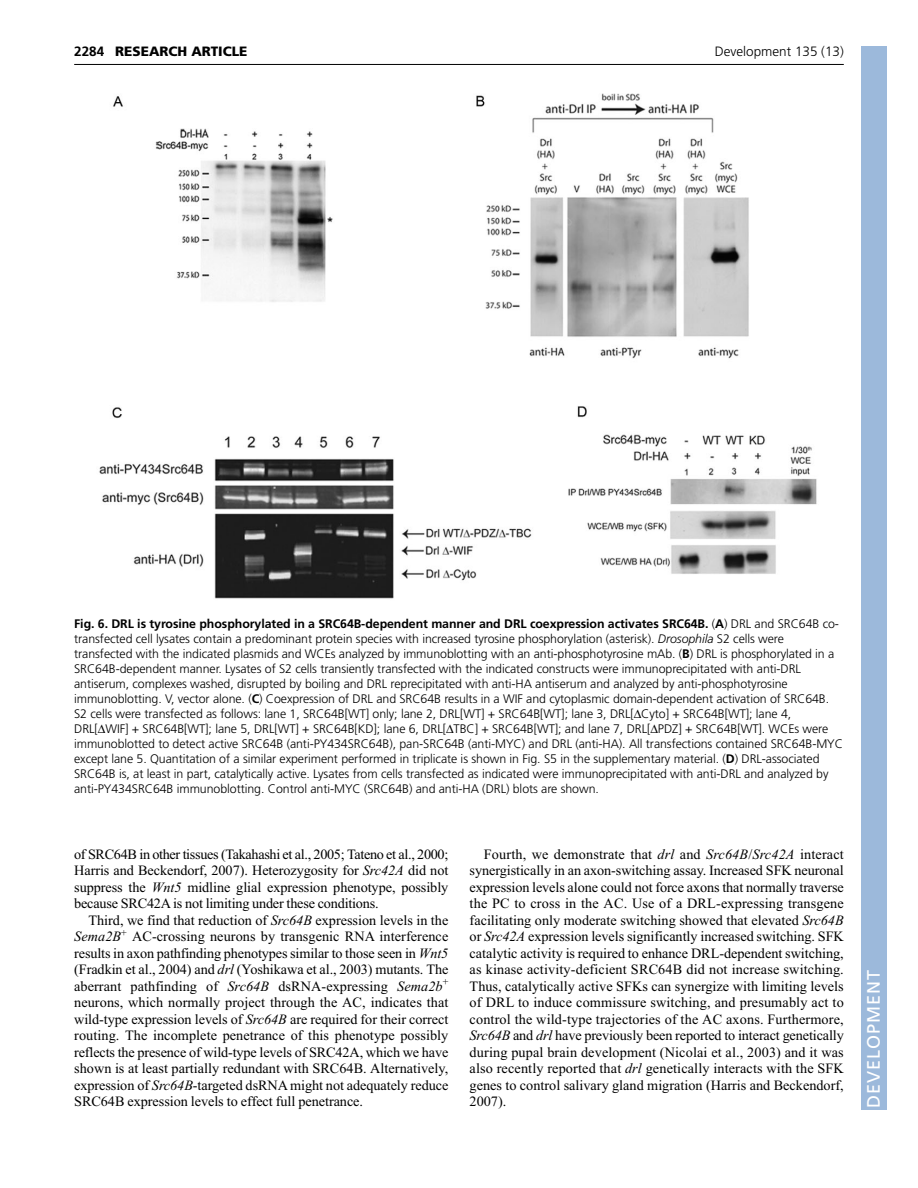
<style>
.page{position:relative;width:918px;height:1188px;background:#fff}
.page>*{position:absolute;margin:0;border:0;box-sizing:border-box;transform-origin:0 0}
.t1{font:18px "Frutiger LT Std";letter-spacing:.055em;color:#fff}
.t2{font:14.25px/16.5px "Times New Roman";letter-spacing:-.005em;color:#000;text-align:justify}
.t3{font:300 13.5px "Frutiger LT Std";color:#000}
.t4{font:900 13.5px "Frutiger LT Std";color:#000}
.t5{font:700 13.5px "Frutiger LT Std";color:#000}
.t6{font:300 12.3px/15px "Frutiger LT Std";letter-spacing:-.005em;color:#000}
.s1{font-weight:700}
.s2{font-style:italic}
</style>
<div class="page">
<hr style="left:74px;top:64px;width:770px;height:1px;background:#000">
<img style="left:99px;top:93px;width:718px;height:506px">
<div style="left:861px;top:46px;width:25px;height:1064px;background:#9cb9db"></div>
<p class="t5" style="left:74px;top:46px;width:32px">2284</p>
<p class="t4" style="left:115px;top:46px;width:134px">RESEARCH ARTICLE</p>
<p class="t3" style="left:715px;top:46px;width:131px">Development 135 (13)</p>
<p class="t6" style="left:74px;top:617px;width:770px"><span class="s1">Fig. 6. DRL is tyrosine phosphorylated in a SRC64B-dependent manner and DRL coexpression activates SRC64B.</span> (<span class="s1">A</span>) DRL and SRC64B co&shy;transfected cell lysates contain a predominant protein species with increased tyrosine phosphorylation (asterisk). <span class="s2">Drosophila</span> S2 cells were transfected with the indicated plasmids and WCEs analyzed by immunoblotting with an anti-phosphotyrosine mAb. (<span class="s1">B</span>) DRL is phosphorylated in a SRC64B-dependent manner. Lysates of S2 cells transiently transfected with the indicated constructs were immunoprecipitated with anti-DRL antiserum, complexes washed, disrupted by boiling and DRL reprecipitated with anti-HA antiserum and analyzed by anti-phosphotyrosine immunoblotting. V, vector alone. (<span class="s1">C</span>) Coexpression of DRL and SRC64B results in a WIF and cytoplasmic domain-dependent activation of SRC64B.<br>S2 cells were transfected as follows: lane 1, SRC64B[WT] only; lane 2, DRL[WT] + SRC64B[WT]; lane 3, DRL[ Cyto] + SRC64B[WT]; lane 4,<br>DRL[ WIF] + SRC64B[WT]; lane 5, DRL[WT] + SRC64B[KD]; lane 6, DRL[ TBC] + SRC64B[WT]; and lane 7, DRL[ PDZ] + SRC64B[WT]. WCEs were immunoblotted to detect active SRC64B (anti-PY434SRC64B), pan-SRC64B (anti-MYC) and DRL (anti-HA). All transfections contained SRC64B-MYC except lane 5. Quantitation of a similar experiment performed in triplicate is shown in Fig. S5 in the supplementary material. (<span class="s1">D</span>) DRL-associated SRC64B is, at least in part, catalytically active. Lysates from cells transfected as indicated were immunoprecipitated with anti-DRL and analyzed by anti-PY434SRC64B immunoblotting. Control anti-MYC (SRC64B) and anti-HA (DRL) blots are shown.</p>
<p class="t2" style="left:74px;top:847px;width:376px">of SRC64B in other tissues (Takahashi et al., 2005; Tateno et al., 2000; Harris and Beckendorf, 2007). Heterozygosity for <span class="s2">Src42A</span> did not suppress the <span class="s2">Wnt5</span> midline glial expression phenotype, possibly because SRC42A is not limiting under these conditions.</p>
<p class="t2" style="left:74px;top:913px;width:376px;text-indent:14px">Third, we find that reduction of <span class="s2">Src64B</span> expression levels in the <span class="s2">Sema2B</span><sup>+</sup> AC-crossing neurons by transgenic RNA interference results in axon pathfinding phenotypes similar to those seen in <span class="s2">Wnt5 </span>(Fradkin et al., 2004) and <span class="s2">drl</span> (Yoshikawa et al., 2003) mutants. The aberrant pathfinding of <span class="s2">Src64B</span> dsRNA-expressing <span class="s2">Sema2b</span><sup>+ </sup>neurons, which normally project through the AC, indicates that wild-type expression levels of <span class="s2">Src64B</span> are required for their correct routing. The incomplete penetrance of this phenotype possibly reflects the presence of wild-type levels of SRC42A, which we have shown is at least partially redundant with SRC64B. Alternatively, expression of <span class="s2">Src64B</span>-targeted dsRNA might not adequately reduce SRC64B expression levels to effect full penetrance.</p>
<p class="t2" style="left:470px;top:847px;width:376px;text-indent:14px">Fourth, we demonstrate that <span class="s2">drl</span> and <span class="s2">Src64B</span>/<span class="s2">Src42A</span> interact synergistically in an axon-switching assay. Increased SFK neuronal expression levels alone could not force axons that normally traverse the PC to cross in the AC. Use of a DRL-expressing transgene facilitating only moderate switching showed that elevated <span class="s2">Src64B </span>or <span class="s2">Src42A</span> expression levels significantly increased switching. SFK catalytic activity is required to enhance DRL-dependent switching, as kinase activity-deficient SRC64B did not increase switching.<br>Thus, catalytically active SFKs can synergize with limiting levels of DRL to induce commissure switching, and presumably act to control the wild-type trajectories of the AC axons. Furthermore, <span class="s2">Src64B</span> and <span class="s2">drl</span> have previously been reported to interact genetically during pupal brain development (Nicolai et al., 2003) and it was also recently reported that <span class="s2">drl</span> genetically interacts with the SFK genes to control salivary gland migration (Harris and Beckendorf, 2007).</p>
<p class="t1" style="left:863px;top:1108px;width:140px;rotate:-90deg">DEVELOPMENT</p>
</div>
